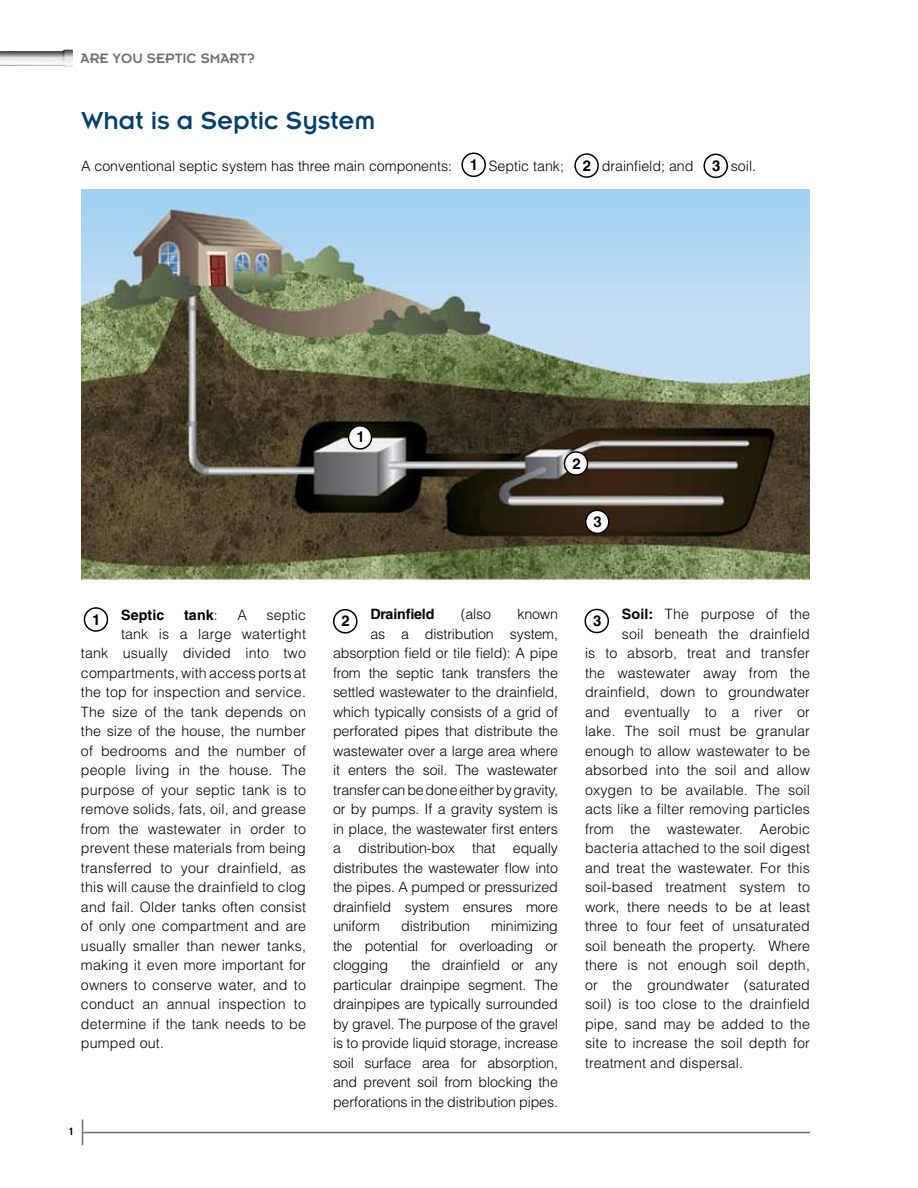
<style>
.page{position:relative;width:918px;height:1188px;background:#fff}
.page>*{position:absolute;margin:0;border:0;box-sizing:border-box;transform-origin:0 0}
.t1{font:27px "Insignia LT Std";color:#013d69}
.t2{font:15px "Insignia LT Std";color:#6d6e71}
.t3{font:700 15px "Helvetica LT Std";color:#000}
.t4{font:300 14.25px/19.5px "Helvetica LT Std";letter-spacing:.01em;color:#000;text-align:justify}
.t5{font:300 14.25px "Helvetica LT Std";letter-spacing:-.01em;color:#000}
.t6{font:700 14.25px "Helvetica LT Std";letter-spacing:.01em;color:#000}
.t7{font:700 14.25px "Helvetica LT Std";letter-spacing:-.01em;color:#000}
.t8{font:12px "Insignia LT Std";color:#000}
.s1{font-weight:300}
.s2{font-weight:700}
</style>
<div class="page">
<hr style="left:83px;top:1132px;width:727px;height:1px;background:#6d6e71">
<svg style="left:0;top:51px;width:62px;height:14px"></svg>
<svg style="left:62px;top:50px;width:11px;height:17px"></svg>
<svg style="left:82px;top:1120px;width:1px;height:25px"></svg>
<img style="left:81px;top:190px;width:729px;height:390px">
<div style="left:349px;top:426px;width:23px;height:23px;background:#fff;border-radius:50%"></div>
<div style="left:348px;top:425px;width:24px;height:25px;border:2px solid #000;border-radius:50%"></div>
<div style="left:565px;top:452px;width:23px;height:23px;background:#fff;border-radius:50%"></div>
<div style="left:564px;top:451px;width:24px;height:25px;border:2px solid #000;border-radius:50%"></div>
<div style="left:586px;top:510px;width:23px;height:23px;background:#fff;border-radius:50%"></div>
<div style="left:585px;top:510px;width:25px;height:24px;border:2px solid #000;border-radius:50%"></div>
<div style="left:84px;top:607px;width:24px;height:25px;border:2px solid #000;border-radius:50%"></div>
<div style="left:333px;top:609px;width:25px;height:25px;border:2px solid #000;border-radius:50%"></div>
<div style="left:461px;top:153px;width:25px;height:24px;border:2px solid #000;border-radius:50%"></div>
<div style="left:574px;top:153px;width:25px;height:25px;border:2px solid #000;border-radius:50%"></div>
<div style="left:704px;top:154px;width:24px;height:24px;border:2px solid #000;border-radius:50%"></div>
<div style="left:585px;top:609px;width:24px;height:24px;border:2px solid #000;border-radius:50%"></div>
<p class="t2" style="left:81px;top:50px;width:176px">ARE YOU SEPTIC SMART?</p>
<h1 class="t1" style="left:81px;top:107px;width:296px">What is a Septic System</h1>
<p class="t4" style="left:81px;top:156px;width:373px">A conventional septic system has three main components:</p>
<p class="t4" style="left:489px;top:156px;width:77px">Septic tank;</p>
<p class="t4" style="left:602px;top:156px;width:93px">drainfield; and</p>
<p class="t4" style="left:731px;top:156px;width:27px">soil.</p>
<p class="t3" style="left:470px;top:155px;width:10px">1</p>
<p class="t3" style="left:583px;top:156px;width:10px">2</p>
<p class="t3" style="left:712px;top:156px;width:10px">3</p>
<p class="t3" style="left:356px;top:428px;width:10px">1</p>
<p class="t3" style="left:572px;top:454px;width:10px">2</p>
<p class="t3" style="left:594px;top:512px;width:10px">3</p>
<p class="t8" style="left:70px;top:1126px;width:5px">1</p>
<p class="t7" style="left:370px;top:606px;width:66px">Drainfield</p>
<p class="t4" style="left:461px;top:604px;width:32px">(also</p>
<p class="t4" style="left:517px;top:604px;width:42px">known</p>
<p class="t5" style="left:370px;top:625px;width:189px">as a distribution system,</p>
<p class="t5" style="left:333px;top:644px;width:227px">absorption field or tile field): A pipe</p>
<p class="t5" style="left:333px;top:664px;width:227px">from the septic tank transfers the</p>
<p class="t5" style="left:333px;top:683px;width:226px">settled wastewater to the drainfield,</p>
<p class="t5" style="left:333px;top:703px;width:227px">which typically consists of a grid of</p>
<p class="t5" style="left:333px;top:722px;width:226px">perforated pipes that distribute the</p>
<p class="t5" style="left:333px;top:742px;width:226px">wastewater over a large area where</p>
<p class="t5" style="left:333px;top:761px;width:226px">it enters the soil. The wastewater</p>
<p class="t5" style="left:333px;top:781px;width:227px">transfer can be done either by gravity,</p>
<p class="t5" style="left:333px;top:800px;width:226px">or by pumps. If a gravity system is</p>
<p class="t5" style="left:333px;top:820px;width:226px">in place, the wastewater first enters</p>
<p class="t5" style="left:333px;top:839px;width:226px">a distribution-box that equally</p>
<p class="t5" style="left:333px;top:859px;width:226px">distributes the wastewater flow into</p>
<p class="t5" style="left:333px;top:878px;width:226px">the pipes. A pumped or pressurized</p>
<p class="t5" style="left:333px;top:898px;width:227px">drainfield system ensures more</p>
<p class="t5" style="left:333px;top:917px;width:48px">uniform</p>
<p class="t5" style="left:401px;top:917px;width:70px">distribution</p>
<p class="t6" style="left:121px;top:606px;width:45px">Septic</p>
<p class="t6" style="left:184px;top:606px;width:35px">tank<span class="s1">:</span></p>
<p class="t4" style="left:237px;top:605px;width:11px">A</p>
<p class="t4" style="left:266px;top:605px;width:41px">septic</p>
<p class="t4" style="left:121px;top:624px;width:186px">tank is a large watertight</p>
<p class="t4" style="left:81px;top:644px;width:227px">tank usually divided into two</p>
<p class="t4" style="left:81px;top:663px;width:226px">compartments, with access ports at</p>
<p class="t4" style="left:81px;top:683px;width:226px">the top for inspection and service.</p>
<p class="t4" style="left:81px;top:702px;width:226px">The size of the tank depends on</p>
<p class="t4" style="left:81px;top:722px;width:226px">the size of the house, the number</p>
<p class="t4" style="left:81px;top:741px;width:226px">of bedrooms and the number of</p>
<p class="t4" style="left:81px;top:761px;width:226px">people living in the house. The</p>
<p class="t4" style="left:81px;top:780px;width:226px">purpose of your septic tank is to</p>
<p class="t4" style="left:81px;top:799px;width:227px">remove solids, fats, oil, and grease</p>
<p class="t4" style="left:81px;top:819px;width:226px">from the wastewater in order to</p>
<p class="t4" style="left:81px;top:838px;width:227px">prevent these materials from being</p>
<p class="t4" style="left:81px;top:858px;width:226px">transferred to your drainfield, as</p>
<p class="t4" style="left:81px;top:877px;width:227px">this will cause the drainfield to clog</p>
<p class="t4" style="left:81px;top:897px;width:227px">and fail. Older tanks often consist</p>
<p class="t4" style="left:81px;top:916px;width:227px">of only one compartment and are</p>
<p class="t4" style="left:81px;top:936px;width:227px">usually smaller than newer tanks,</p>
<p class="t4" style="left:81px;top:955px;width:226px">making it even more important for</p>
<p class="t4" style="left:81px;top:975px;width:226px">owners to conserve water, and to</p>
<p class="t4" style="left:81px;top:994px;width:227px">conduct an annual inspection to</p>
<p class="t4" style="left:81px;top:1014px;width:226px">determine if the tank needs to be</p>
<p class="t4" style="left:81px;top:1033px;width:84px">pumped out.</p>
<p class="t3" style="left:92px;top:610px;width:10px">1</p>
<p class="t3" style="left:342px;top:612px;width:10px">2</p>
<p class="t4" style="left:333px;top:916px;width:227px;text-indent:158px">minimizing the potential for overloading or clogging</p>
<p class="t4" style="left:333px;top:955px;width:227px;text-indent:78px">the drainfield or any particular drainpipe segment. The drainpipes are typically surrounded by gravel. The purpose of the gravel is to provide liquid storage, increase soil surface area for absorption, and prevent soil from blocking the perforations in the distribution pipes.</p>
<p class="t4" style="left:622px;top:604px;width:190px"><span class="s2">Soil:</span> The purpose of the</p>
<p class="t4" style="left:622px;top:624px;width:190px">soil beneath the drainfield</p>
<p class="t4" style="left:585px;top:643px;width:226px">is to absorb, treat and transfer</p>
<p class="t4" style="left:585px;top:663px;width:227px">the wastewater away from the</p>
<p class="t4" style="left:585px;top:682px;width:226px">drainfield, down to groundwater</p>
<p class="t4" style="left:585px;top:702px;width:226px">and eventually to a river or</p>
<p class="t4" style="left:585px;top:721px;width:226px">lake. The soil must be granular</p>
<p class="t4" style="left:585px;top:741px;width:227px">enough to allow wastewater to be</p>
<p class="t4" style="left:585px;top:760px;width:226px">absorbed into the soil and allow</p>
<p class="t4" style="left:585px;top:780px;width:226px">oxygen to be available. The soil</p>
<p class="t4" style="left:585px;top:799px;width:227px">acts like a filter removing particles</p>
<p class="t4" style="left:585px;top:819px;width:226px">from the wastewater. Aerobic</p>
<p class="t4" style="left:585px;top:838px;width:226px">bacteria attached to the soil digest</p>
<p class="t4" style="left:585px;top:858px;width:227px">and treat the wastewater. For this</p>
<p class="t4" style="left:585px;top:877px;width:226px">soil-based treatment system to</p>
<p class="t4" style="left:585px;top:897px;width:226px">work, there needs to be at least</p>
<p class="t4" style="left:585px;top:916px;width:227px">three to four feet of unsaturated</p>
<p class="t4" style="left:585px;top:936px;width:227px">soil beneath the property. Where</p>
<p class="t4" style="left:585px;top:955px;width:226px">there is not enough soil depth,</p>
<p class="t4" style="left:585px;top:975px;width:227px">or the groundwater (saturated</p>
<p class="t4" style="left:585px;top:994px;width:227px">soil) is too close to the drainfield</p>
<p class="t4" style="left:585px;top:1014px;width:226px">pipe, sand may be added to the</p>
<p class="t4" style="left:585px;top:1033px;width:227px">site to increase the soil depth for</p>
<p class="t4" style="left:585px;top:1053px;width:160px">treatment and dispersal.</p>
<p class="t3" style="left:593px;top:612px;width:10px">3</p>
</div>
